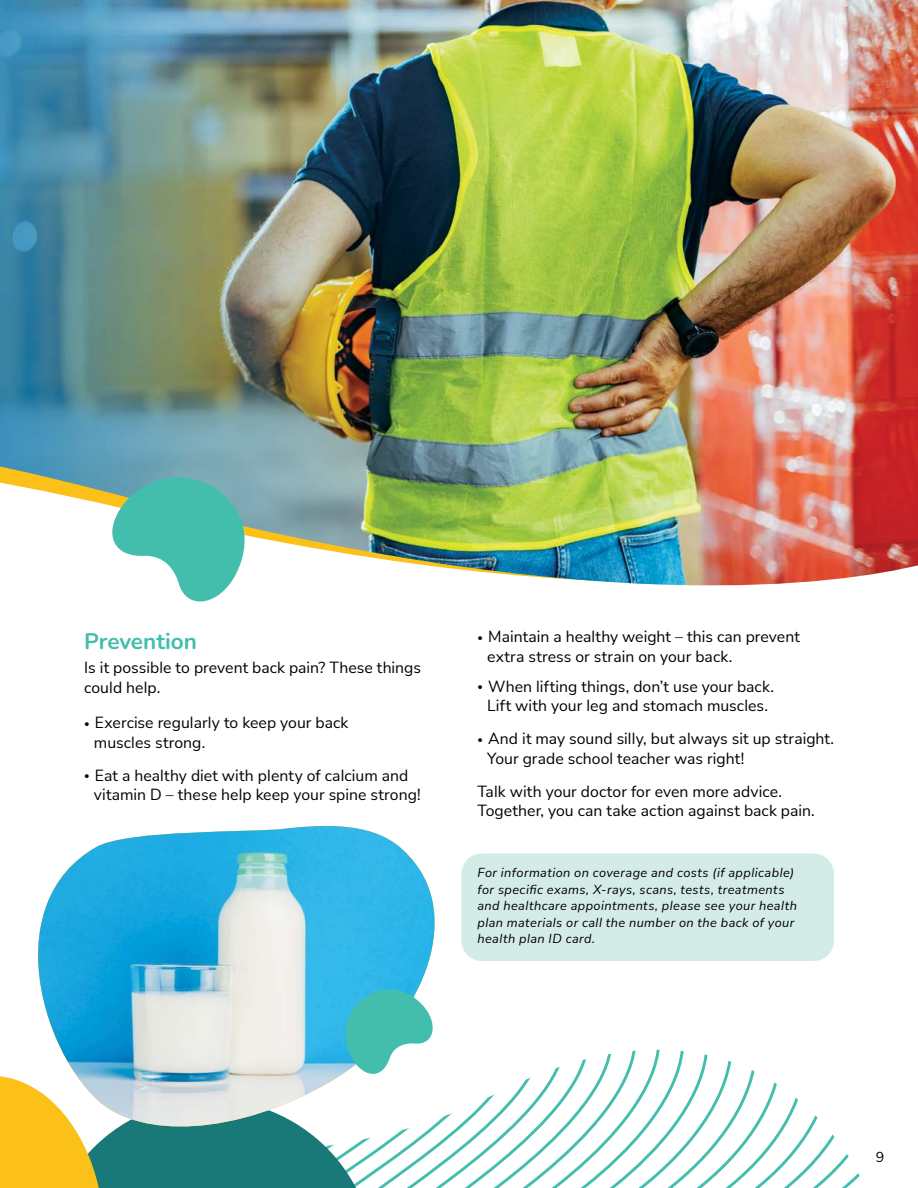
<style>
.page{position:relative;width:918px;height:1188px;background:#fff}
.page>*{position:absolute;margin:0;border:0;box-sizing:border-box;transform-origin:0 0}
.t1{font:200 22.5px "Nunito";color:#44beac}
.t2{font:15.75px/19.5px "Nunito Sans";color:#000}
.t3{font:14.25px "Nunito Sans";color:#000}
.t4{font:italic 12.75px/16.5px "Nunito Sans";letter-spacing:.03em;color:#000}
.s1{font-weight:300;font-size:10.5px}
</style>
<div class="page">
<img style="left:0;top:0;width:918px;height:586px">
<svg style="left:439px;top:1050px;width:421px;height:138px"></svg>
<svg style="left:106px;top:476px;width:146px;height:126px"></svg>
<div style="left:461px;top:854px;width:373px;height:107px;background:#d4ece7;border-radius:20px"></div>
<img style="left:38px;top:826px;width:424px;height:313px">
<svg style="left:0;top:988px;width:439px;height:200px"></svg>
<h1 class="t1" style="left:84px;top:626px;width:114px">Prevention</h1>
<p class="t2" style="left:84px;top:657px;width:338px">Is it possible to prevent back pain? These things could help.</p>
<p class="t2" style="left:94px;top:713px;width:256px;text-indent:-10px"><span class="s1">•</span> Exercise regularly to keep your back muscles strong.</p>
<p class="t2" style="left:94px;top:765px;width:328px;text-indent:-10px"><span class="s1">•</span> Eat a healthy diet with plenty of calcium and vitamin D – these help keep your spine strong!</p>
<p class="t2" style="left:487px;top:626px;width:314px;text-indent:-10px"><span class="s1">•</span> Maintain a healthy weight – this can prevent extra stress or strain on your back.</p>
<p class="t2" style="left:477px;top:676px;width:298px;text-align:center"><span class="s1">•</span> When lifting things, don’t use your back.<br>Lift with your leg and stomach muscles.</p>
<p class="t2" style="left:487px;top:728px;width:349px;text-indent:-10px"><span class="s1">•</span> And it may sound silly, but always sit up straight.<br>Your grade school teacher was right!</p>
<p class="t2" style="left:477px;top:781px;width:339px">Talk with your doctor for even more advice.<br>Together, you can take action against back pain.</p>
<p class="t4" style="left:477px;top:864px;width:321px">For information on coverage and costs (if applicable) for specific exams, X-rays, scans, tests, treatments and healthcare appointments, please see your health plan materials or call the number on the back of your health plan ID card.</p>
<p class="t3" style="left:876px;top:1147px;width:10px">9</p>
</div>
